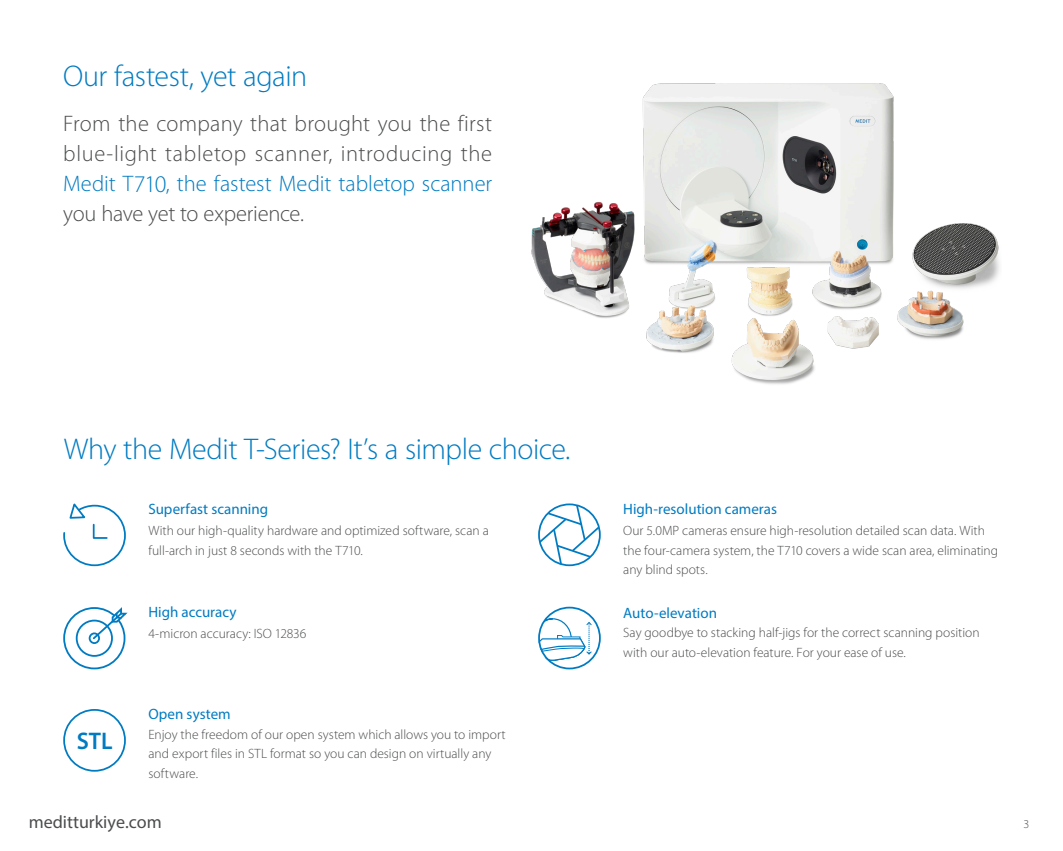
<style>
.page{position:relative;width:1063px;height:851px;background:#fff}
.page>*{position:absolute;margin:0;border:0;box-sizing:border-box;transform-origin:0 0}
.t1{font:300 30px "Myriad Pro";letter-spacing:-.015em;color:#007bc2}
.t2{font:600 24.15px "Myriad Pro";color:#007bc2}
.t3{font:300 22.5px/30px "Myriad Pro";letter-spacing:-.005em;color:#4b4c4d;text-align:justify}
.t4{font:18px "Myriad Pro";color:#4b4c4d}
.t5{font:15px "Myriad Pro";color:#007bc2}
.t6{font:300 13.5px/19.5px "Myriad Pro";color:#4b4c4d}
.t7{font:300 12px "Myriad Pro";color:#4b4c4d}
.s1{color:#007bc2}
.s2{font-size:24px;color:#007bc2}
</style>
<div class="page">
<svg style="left:63px;top:503px;width:63px;height:64px"></svg>
<div style="left:63px;top:709px;width:63px;height:62px;border:2px solid #007bc2;border-radius:50%"></div>
<svg style="left:538px;top:503px;width:63px;height:63px"></svg>
<div style="left:63px;top:607px;width:62px;height:62px;border:2px solid #007bc2;border-radius:50%"></div>
<div style="left:76px;top:619px;width:37px;height:37px;border:2px solid #007bc2;border-radius:50%"></div>
<div style="left:89px;top:632px;width:11px;height:12px;border:2px solid #007bc2;border-radius:50%"></div>
<svg style="left:91px;top:607px;width:37px;height:33px"></svg>
<img style="left:531px;top:83px;width:469px;height:301px">
<div style="left:538px;top:606px;width:63px;height:63px;border:2px solid #007bc2;border-radius:50%"></div>
<svg style="left:538px;top:609px;width:55px;height:61px"></svg>
<h1 class="t1" style="left:63px;top:59px;width:245px">Our fastest, yet again</h1>
<h3 class="t3" style="left:63px;top:108px;width:430px">From the company that brought you the first blue-light tabletop scanner, introducing the <span class="s1">Medit T</span><span class="s2">710</span><span class="s1">, the fastest Medit tabletop scanner </span>you have yet to experience.</h3>
<h1 class="t1" style="left:64px;top:432px;width:508px">Why the Medit T-Series? It’s a simple choice.</h1>
<p class="t5" style="left:148px;top:499px;width:121px">Superfast scanning</p>
<p class="t6" style="left:148px;top:521px;width:342px">With our high-quality hardware and optimized software, scan a full-arch in just 8 seconds with the T710.</p>
<h2 class="t2" style="left:77px;top:725px;width:37px">STL</h2>
<p class="t5" style="left:148px;top:602px;width:90px">High accuracy</p>
<p class="t6" style="left:148px;top:624px;width:159px">4-micron accuracy: ISO 12836</p>
<p class="t5" style="left:148px;top:704px;width:84px">Open system</p>
<p class="t6" style="left:148px;top:724px;width:359px">Enjoy the freedom of our open system which allows you to import and export files in STL format so you can design on virtually any software.</p>
<h3 class="t4" style="left:29px;top:810px;width:134px">meditturkiye.com</h3>
<p class="t5" style="left:623px;top:499px;width:155px">High-resolution cameras</p>
<p class="t6" style="left:623px;top:521px;width:376px">Our 5.0MP cameras ensure high-resolution detailed scan data. With the four-camera system, the T710 covers a wide scan area, eliminating any blind spots.</p>
<p class="t5" style="left:623px;top:603px;width:95px">Auto-elevation</p>
<p class="t6" style="left:623px;top:623px;width:358px">Say goodbye to stacking half-jigs for the correct scanning position with our auto-elevation feature. For your ease of use.</p>
<p class="t7" style="left:1023px;top:816px;width:7px">3</p>
</div>
